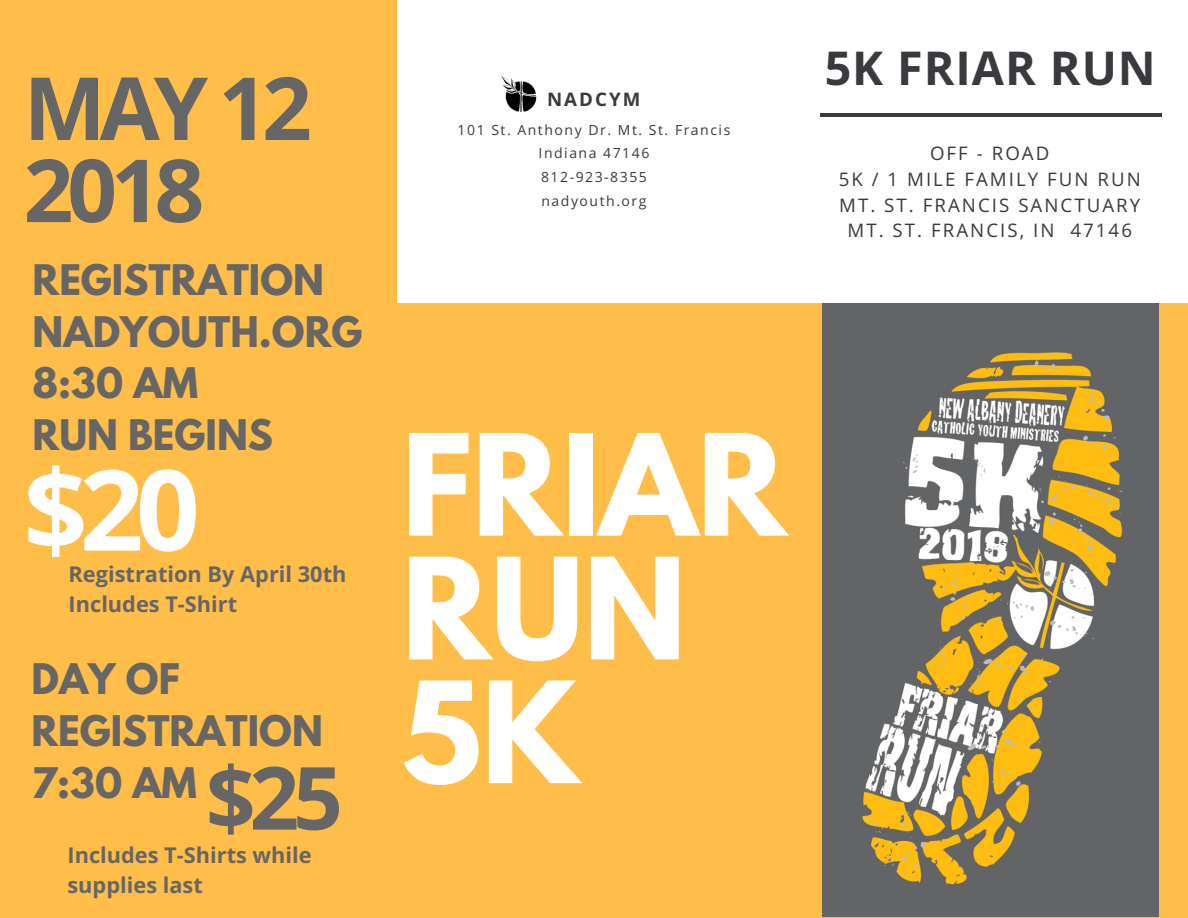
<style>
.page{position:relative;width:1188px;height:918px;background:#ffbd4a}
.page>*{position:absolute;margin:0;border:0;box-sizing:border-box;transform-origin:0 0}
.t1{font:700 124.5px/123.8px "League Spartan";color:#fff}
.t2{font:700 112.05px "Open Sans";color:#fff}
.t3{font:700 87.15px "Open Sans";letter-spacing:-.07em;color:#666}
.t4{font:700 46.65px "Open Sans";letter-spacing:.02em;color:#383a3d}
.t5{font:700 37.35px/51.8px "League Spartan";color:#666}
.t6{font:700 21.75px/30.3px "Open Sans";color:#666}
.t7{font:18.75px/25.8px "Open Sans";letter-spacing:.11em;color:#383a3d;text-align:center}
.t8{font:700 18.75px "Open Sans";letter-spacing:.11em;color:#383a3d}
.t9{font:13.95px/23.7px "Open Sans";letter-spacing:.11em;color:#383a3d;text-align:center}
</style>
<div class="page">
<img style="left:822px;top:303px;width:337px;height:614px">
<div style="left:397px;top:0;width:791px;height:303px;background:#fff"></div>
<hr style="left:820px;top:114px;width:341px;height:3px;background:#383a3d">
<img style="left:502px;top:76px;width:35px;height:35px">
<h3 class="t3" style="left:24px;top:47px;width:290px">MAY 12</h3>
<h3 class="t3" style="left:24px;top:129px;width:182px">2018</h3>
<h3 class="t5" style="left:33px;top:259px;width:331px">REGISTRATION<br>NADYOUTH.ORG<br>8:30 AM<br>RUN BEGINS</h3>
<h2 class="t2" style="left:24px;top:431px;width:178px">$20</h2>
<p class="t6" style="left:69px;top:558px;width:279px">Registration By April 30th<br>Includes T-Shirt</p>
<h3 class="t5" style="left:32px;top:658px;width:293px">DAY OF<br>REGISTRATION<br>7:30 AM</h3>
<h3 class="t3" style="left:206px;top:737px;width:138px">$25</h3>
<p class="t6" style="left:68px;top:839px;width:246px">Includes T-Shirts while supplies last</p>
<p class="t8" style="left:547px;top:86px;width:95px">NADCYM</p>
<p class="t9" style="left:458px;top:118px;width:274px">101 St. Anthony Dr. Mt. St. Francis<br>Indiana 47146<br>812-923-8355<br>nadyouth.org</p>
<h3 class="t4" style="left:825px;top:36px;width:333px">5K FRIAR RUN</h3>
<p class="t7" style="left:839px;top:140px;width:304px">OFF - ROAD<br>5K / 1 MILE FAMILY FUN RUN<br>MT. ST. FRANCIS SANCTUARY<br>MT. ST. FRANCIS, IN 47146</p>
<h1 class="t1" style="left:402px;top:440px;width:386px">FRIAR<br>RUN<br>5K</h1>
</div>
